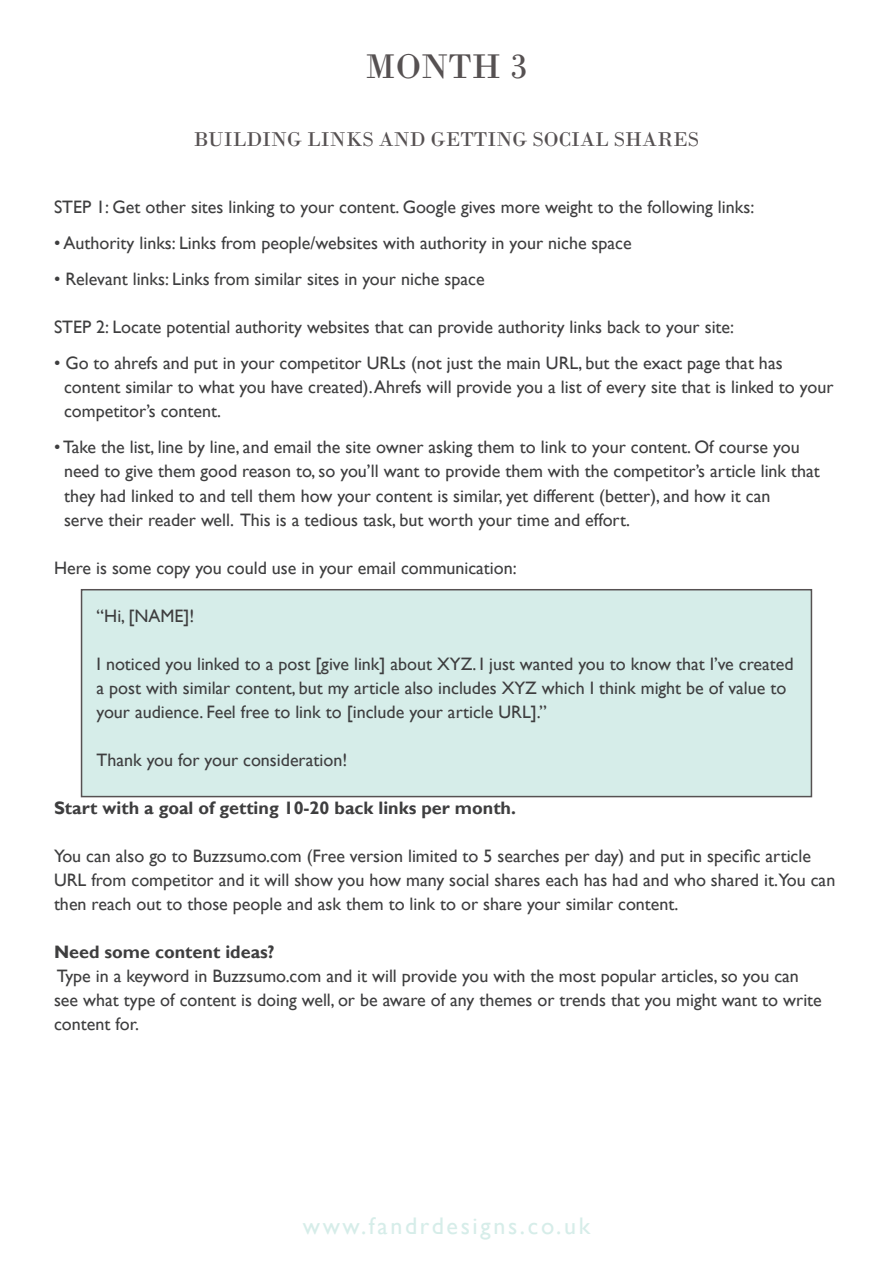
<style>
.page{position:relative;width:893px;height:1263px;background:#fff}
.page>*{position:absolute;margin:0;border:0;box-sizing:border-box;transform-origin:0 0}
.t1{font:36px "Bodoni";color:#565152}
.t2{font:24px "Gill Sans";letter-spacing:.11em;color:#d6ede9}
.t3{font:21px "Bodoni";color:#565152}
.t4{font:18px/24px "Gill Sans";color:#3e3e3f}
.t5{font:700 18px "Gill Sans";color:#3e3e3f}
</style>
<div class="page">
<div style="left:81px;top:589px;width:731px;height:208px;background:#d6ede9;border:2px solid #565152"></div>
<p class="t1" style="left:365px;top:45px;width:164px">MONTH 3</p>
<p class="t3" style="left:194px;top:127px;width:507px">BUILDING LINKS AND GETTING SOCIAL SHARES</p>
<p class="t4" style="left:54px;top:196px;width:702px">STEP 1: Get other sites linking to your content. Google gives more weight to the following links:</p>
<p class="t4" style="left:54px;top:232px;width:579px">• Authority links: Links from people/websites with authority in your niche space</p>
<p class="t4" style="left:54px;top:268px;width:432px">• Relevant links: Links from similar sites in your niche space</p>
<p class="t4" style="left:54px;top:316px;width:682px">STEP 2: Locate potential authority websites that can provide authority links back to your site:</p>
<p class="t4" style="left:64px;top:352px;width:771px;text-indent:-10px">• Go to ahrefs and put in your competitor URLs (not just the main URL, but the exact page that has content similar to what you have created). Ahrefs will provide you a list of every site that is linked to your competitor’s content.</p>
<p class="t4" style="left:64px;top:436px;width:757px;text-indent:-10px">• Take the list, line by line, and email the site owner asking them to link to your content. Of course you need to give them good reason to, so you’ll want to provide them with the competitor’s article link that they had linked to and tell them how your content is similar, yet different (better), and how it can<br>serve their reader well. This is a tedious task, but worth your time and effort.</p>
<p class="t4" style="left:54px;top:556px;width:464px">Here is some copy you could use in your email communication:</p>
<p class="t4" style="left:97px;top:604px;width:99px">“Hi, [NAME]!</p>
<p class="t4" style="left:97px;top:652px;width:699px">I noticed you linked to a post [give link] about XYZ. I just wanted you to know that I’ve created a post with similar content, but my article also includes XYZ which I think might be of value to your audience. Feel free to link to [include your article URL].”</p>
<p class="t4" style="left:97px;top:748px;width:252px">Thank you for your consideration!</p>
<p class="t5" style="left:54px;top:797px;width:463px">Start with a goal of getting 10-20 back links per month.</p>
<p class="t4" style="left:54px;top:844px;width:783px">You can also go to Buzzsumo.com (Free version limited to 5 searches per day) and put in specific article<br>URL from competitor and it will show you how many social shares each has had and who shared it.You can then reach out to those people and ask them to link to or share your similar content.</p>
<p class="t5" style="left:54px;top:941px;width:222px">Need some content ideas?</p>
<p class="t4" style="left:54px;top:964px;width:769px">Type in a keyword in Buzzsumo.com and it will provide you with the most popular articles, so you can see what type of content is doing well, or be aware of any themes or trends that you might want to write content for.</p>
<h2 class="t2" style="left:303px;top:1212px;width:289px">www.fandrdesigns.co.uk</h2>
</div>
